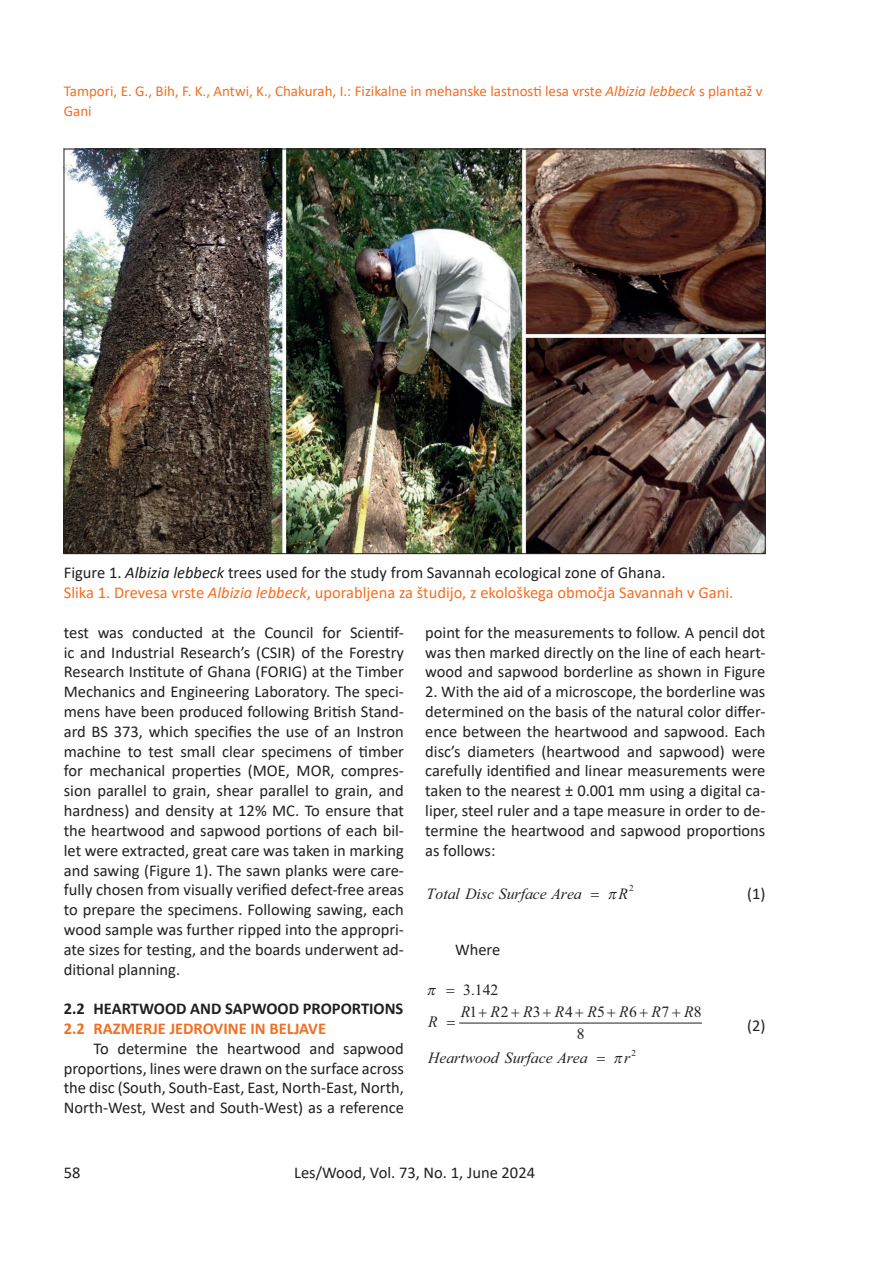
<style>
.page{position:relative;width:893px;height:1263px;background:#fff}
.page>*{position:absolute;margin:0;border:0;box-sizing:border-box;transform-origin:0 0}
.t1{font:16.5px/19.8px "Calibri";color:#231f20;text-align:justify}
.t2{font:16.5px/19.8px "Calibri";color:#f36e21}
.t3{font:700 16.5px "Calibri";color:#231f20}
.t4{font:700 16.5px "Calibri";color:#f36e21}
.t5{font:italic 15.75px "Times New Roman";color:#231f20}
.t6{font:15.75px "Times New Roman";color:#231f20}
.t7{font:15px/19.8px "Calibri";color:#f36e21}
.s1{font-style:italic}
.s2{color:#231f20}
.s3{font-style:italic;color:#231f20}
.s4{font-style:normal}
</style>
<div class="page">
<hr style="left:459px;top:1023px;width:243px;height:1px;background:#231f20">
<img style="left:66px;top:151px;width:697px;height:401px">
<p class="t7" style="left:64px;top:81px;width:700px">Tampori, E. G., Bih, F. K., Antwi, K., Chakurah, I.: Fizikalne in mehanske lastnosti lesa vrste <span class="s1">Albizia lebbeck</span> s plantaž v<br>Gani</p>
<p class="t2" style="left:64px;top:563px;width:671px"><span class="s2">Figure 1.</span> <span class="s3">Albizia lebbeck</span> <span class="s2">trees used for the study from Savannah ecological zone of Ghana.<br></span>Slika 1. Drevesa vrste <span class="s1">Albizia lebbeck</span>, uporabljena za študijo, z ekološkega območja Savannah v Gani.</p>
<p class="t1" style="left:64px;top:622px;width:342px">test was conducted at the Council for Scientif&shy;ic and Industrial Research’s (CSIR) of the Forestry Research Institute of Ghana (FORIG) at the Timber Mechanics and Engineering Laboratory. The speci&shy;mens have been produced following British Stand&shy;ard BS 373, which specifies the use of an Instron machine to test small clear specimens of timber for mechanical properties (MOE, MOR, compres&shy;sion parallel to grain, shear parallel to grain, and hardness) and density at 12% MC. To ensure that the heartwood and sapwood portions of each bil&shy;let were extracted, great care was taken in marking and sawing (Figure 1). The sawn planks were care&shy;fully chosen from visually verified defect-free areas to prepare the specimens. Following sawing, each wood sample was further ripped into the appropri&shy;ate sizes for testing, and the boards underwent ad&shy;ditional planning.</p>
<p class="t3" style="left:64px;top:997px;width:341px">2.2 HEARTWOOD AND SAPWOOD PROPORTIONS</p>
<p class="t4" style="left:64px;top:1017px;width:264px">2.2 RAZMERJE JEDROVINE IN BELJAVE</p>
<p class="t1" style="left:64px;top:1038px;width:342px;text-indent:30px">To determine the heartwood and sapwood proportions, lines were drawn on the surface across the disc (South, South-East, East, North-East, North, North-West, West and South-West) as a reference</p>
<p class="t1" style="left:425px;top:622px;width:342px">point for the measurements to follow. A pencil dot was then marked directly on the line of each heart&shy;wood and sapwood borderline as shown in Figure</p>
<p class="t1" style="left:425px;top:681px;width:342px">2. With the aid of a microscope, the borderline was determined on the basis of the natural color differ&shy;ence between the heartwood and sapwood. Each disc’s diameters (heartwood and sapwood) were carefully identified and linear measurements were taken to the nearest ± 0.001 mm using a digital ca&shy;liper, steel ruler and a tape measure in order to de&shy;termine the heartwood and sapwood proportions as follows:</p>
<p class="t5" style="left:427px;top:882px;width:157px">Total Disc Surface Area</p>
<p class="t5" style="left:619px;top:882px;width:16px">R<sup>2</sup></p>
<p class="t1" style="left:747px;top:884px;width:20px">(1)</p>
<p class="t1" style="left:455px;top:939px;width:47px">Where</p>
<p class="t6" style="left:463px;top:980px;width:37px">3.142</p>
<p class="t5" style="left:461px;top:1001px;width:18px">R<span class="s4">1</span></p>
<p class="t5" style="left:490px;top:1001px;width:20px">R<span class="s4">2</span></p>
<p class="t5" style="left:523px;top:1001px;width:19px">R<span class="s4">3</span></p>
<p class="t5" style="left:555px;top:1001px;width:20px">R<span class="s4">4</span></p>
<p class="t5" style="left:587px;top:1001px;width:19px">R<span class="s4">5</span></p>
<p class="t5" style="left:619px;top:1001px;width:19px">R<span class="s4">6</span></p>
<p class="t5" style="left:652px;top:1001px;width:19px">R<span class="s4">7</span></p>
<p class="t5" style="left:684px;top:1001px;width:19px">R<span class="s4">8</span></p>
<p class="t6" style="left:577px;top:1024px;width:9px">8</p>
<p class="t5" style="left:428px;top:1047px;width:161px">Heartwood Surface Area</p>
<p class="t5" style="left:624px;top:1047px;width:14px">r<sup>2</sup></p>
<p class="t5" style="left:428px;top:1011px;width:11px">R</p>
<p class="t1" style="left:747px;top:1015px;width:20px">(2)</p>
<p class="t1" style="left:64px;top:1162px;width:18px">58</p>
<p class="t1" style="left:294px;top:1162px;width:242px">Les/Wood, Vol. 73, No. 1, June 2024</p>
</div>
